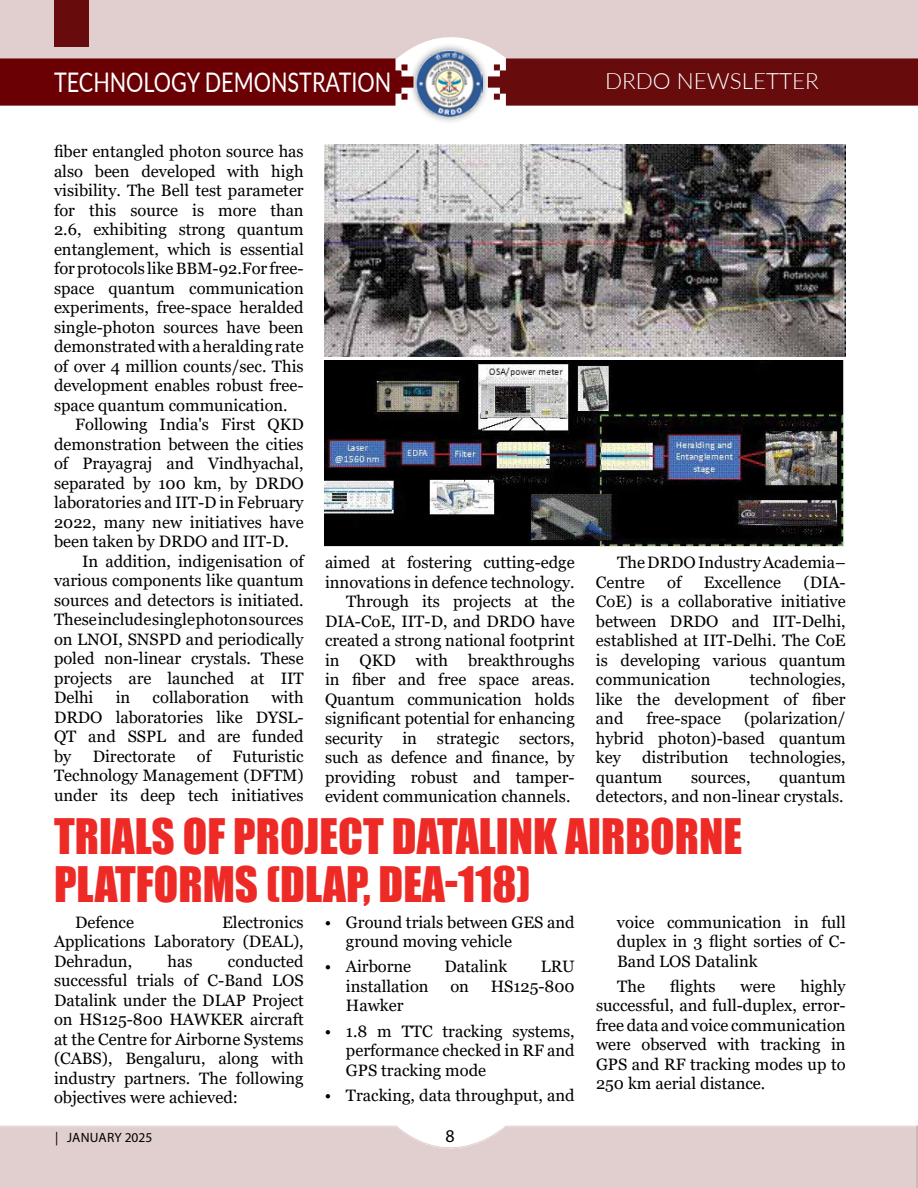
<style>
.page{position:relative;width:918px;height:1188px;background:#fff}
.page>*{position:absolute;margin:0;border:0;box-sizing:border-box;transform-origin:0 0}
.t1{font:45px/48px "Impact";color:#ee2a26}
.t2{font:27px "Lato";color:#fff;scale:.8 1}
.t3{font:300 22.5px "Lato";color:#fff}
.t4{font:18px "Myriad Pro";color:#000}
.t5{font:16.5px/19.5px "Georgia";color:#000;text-align:justify}
.t6{font:13.5px "Myriad Pro";letter-spacing:.01em;color:#000}
</style>
<div class="page">
<div style="left:0;top:59px;width:409px;height:47px;background:#6b0004"></div>
<div style="left:491px;top:59px;width:427px;height:47px;background:#680b0d"></div>
<div style="left:0;top:0;width:918px;height:59px;background:#e1cfcf"></div>
<svg style="left:0;top:1125px;width:916px;height:2px;background:#f0e7e7"></svg>
<div style="left:0;top:1127px;width:916px;height:61px;background:#e1cfcf"></div>
<svg style="left:916px;top:1125px;width:2px;height:63px"></svg>
<div style="left:409px;top:43px;width:82px;height:82px;background:#000;opacity:.5"></div>
<img style="left:417px;top:51px;width:66px;height:66px">
<div style="left:55px;top:0;width:34px;height:46px;background:#680b0d"></div>
<img style="left:325px;top:145px;width:521px;height:211px">
<img style="left:324px;top:360px;width:521px;height:187px">
<h2 class="t2" style="left:54px;top:63px;width:423px">TECHNOLOGY DEMONSTRATION</h2>
<h3 class="t3" style="left:605px;top:65px;width:215px">DRDO NEWSLETTER</h3>
<p class="t5" style="left:54px;top:142px;width:251px">fiber entangled photon source has</p>
<p class="t5" style="left:54px;top:161px;width:251px">also been developed with high</p>
<p class="t5" style="left:54px;top:181px;width:251px">visibility. The Bell test parameter</p>
<p class="t5" style="left:54px;top:200px;width:251px">for this source is more than</p>
<p class="t5" style="left:54px;top:220px;width:251px">2.6, exhibiting strong quantum</p>
<p class="t5" style="left:54px;top:239px;width:251px">entanglement, which is essential</p>
<p class="t5" style="left:54px;top:259px;width:251px">for protocols like BBM-92.For free-</p>
<p class="t5" style="left:54px;top:278px;width:251px">space quantum communication</p>
<p class="t5" style="left:54px;top:298px;width:251px">experiments, free-space heralded</p>
<p class="t5" style="left:54px;top:317px;width:251px">single-photon sources have been</p>
<p class="t5" style="left:54px;top:337px;width:251px">demonstrated with a heralding rate</p>
<p class="t5" style="left:54px;top:356px;width:251px">of over 4 million counts/sec. This</p>
<p class="t5" style="left:54px;top:376px;width:251px">development enables robust free-</p>
<p class="t5" style="left:54px;top:395px;width:235px">space quantum communication.</p>
<p class="t5" style="left:75px;top:415px;width:230px">Following India's First QKD</p>
<p class="t5" style="left:54px;top:435px;width:251px">demonstration between the cities</p>
<p class="t5" style="left:54px;top:454px;width:251px">of Prayagraj and Vindhyachal,</p>
<p class="t5" style="left:54px;top:474px;width:251px">separated by 100 km, by DRDO</p>
<p class="t5" style="left:54px;top:493px;width:251px">laboratories and IIT-D in February</p>
<p class="t5" style="left:54px;top:513px;width:251px">2022, many new initiatives have</p>
<p class="t5" style="left:54px;top:532px;width:236px">been taken by DRDO and IIT-D.</p>
<p class="t5" style="left:82px;top:552px;width:223px">In addition, indigenisation of</p>
<p class="t5" style="left:54px;top:571px;width:251px">various components like quantum</p>
<p class="t5" style="left:54px;top:591px;width:251px">sources and detectors is initiated.</p>
<p class="t5" style="left:54px;top:610px;width:251px">These include single photon sources</p>
<p class="t5" style="left:54px;top:630px;width:251px">on LNOI, SNSPD and periodically</p>
<p class="t5" style="left:54px;top:649px;width:251px">poled non-linear crystals. These</p>
<p class="t5" style="left:54px;top:669px;width:251px">projects are launched at IIT</p>
<p class="t5" style="left:54px;top:688px;width:41px">Delhi</p>
<p class="t5" style="left:116px;top:688px;width:16px">in</p>
<p class="t5" style="left:153px;top:688px;width:98px">collaboration</p>
<p class="t5" style="left:54px;top:688px;width:251px;text-indent:217px">with DRDO laboratories like DYSL-QT and SSPL and are funded by</p>
<p class="t5" style="left:93px;top:747px;width:84px">Directorate</p>
<p class="t5" style="left:197px;top:747px;width:16px">of</p>
<p class="t5" style="left:54px;top:747px;width:251px;text-indent:178px">Futuristic Technology Management (DFTM) under its deep tech initiatives</p>
<p class="t5" style="left:325px;top:553px;width:251px;text-align:right">aimed at fostering cutting-edge innovations in defence technology.<br>Through its projects at the<br>DIA-CoE, IIT-D, and DRDO have created a strong national footprint in QKD with breakthroughs in fiber and free space areas.<br>Quantum communication holds significant potential for enhancing security in strategic sectors, such as defence and finance, by providing robust and tamper&shy;evident communication channels.</p>
<p class="t5" style="left:596px;top:553px;width:251px;text-indent:21px">The DRDO Industry Academia–<br>Centre</p>
<p class="t5" style="left:667px;top:572px;width:16px">of</p>
<p class="t5" style="left:704px;top:572px;width:79px">Excellence</p>
<p class="t5" style="left:596px;top:572px;width:251px;text-indent:208px">(DIA-CoE) is a collaborative initiative between DRDO and IIT-Delhi, established at IIT-Delhi. The CoE is developing various quantum communication</p>
<p class="t5" style="left:596px;top:670px;width:251px;text-indent:154px">technologies, like the development of fiber and</p>
<p class="t5" style="left:596px;top:709px;width:251px;text-indent:148px">(polarization/ hybrid photon)-based quantum key</p>
<p class="t5" style="left:646px;top:709px;width:76px">free-space</p>
<p class="t5" style="left:642px;top:748px;width:88px">distribution</p>
<p class="t5" style="left:750px;top:748px;width:97px">technologies,</p>
<p class="t5" style="left:596px;top:768px;width:68px">quantum</p>
<p class="t5" style="left:691px;top:768px;width:61px">sources,</p>
<p class="t5" style="left:596px;top:768px;width:251px;text-align:right">quantum<br>detectors, and non-linear crystals.</p>
<h1 class="t1" style="left:54px;top:811px;width:690px">TRIALS OF PROJECT DATALINK AIRBORNE<br>PLATFORMS (DLAP, DEA-118)</h1>
<p class="t5" style="left:346px;top:913px;width:230px;text-indent:-21px">• Ground trials between GES and ground moving vehicle</p>
<p class="t5" style="left:325px;top:957px;width:88px">• Airborne</p>
<p class="t5" style="left:445px;top:957px;width:64px">Datalink</p>
<p class="t5" style="left:541px;top:957px;width:36px">LRU</p>
<p class="t5" style="left:346px;top:977px;width:84px">installation</p>
<p class="t5" style="left:450px;top:977px;width:20px">on</p>
<p class="t5" style="left:491px;top:977px;width:86px">HS125-800</p>
<p class="t5" style="left:346px;top:996px;width:59px">Hawker</p>
<p class="t5" style="left:346px;top:1022px;width:230px;text-indent:-21px">• 1.8 m TTC tracking systems, performance checked in RF and GPS tracking mode</p>
<p class="t5" style="left:325px;top:1086px;width:251px">• Tracking, data throughput, and</p>
<p class="t5" style="left:617px;top:913px;width:230px">voice communication in full duplex in 3 flight sorties of C-Band LOS Datalink</p>
<p class="t5" style="left:617px;top:977px;width:29px">The</p>
<p class="t5" style="left:670px;top:977px;width:47px">flights</p>
<p class="t5" style="left:741px;top:977px;width:36px">were</p>
<p class="t5" style="left:54px;top:913px;width:251px;text-indent:168px">Electronics Applications Laboratory (DEAL), Dehradun,</p>
<p class="t5" style="left:75px;top:913px;width:60px">Defence</p>
<p class="t5" style="left:54px;top:952px;width:251px;text-indent:174px">conducted successful trials of C-Band LOS Datalink under the DLAP Project on HS125-800 HAWKER aircraft at the Centre for Airborne Systems (CABS), Bengaluru, along with industry partners. The following objectives were achieved:</p>
<p class="t5" style="left:168px;top:952px;width:27px">has</p>
<p class="t5" style="left:596px;top:977px;width:251px;text-indent:204px">highly successful, and full-duplex, error&shy;free data and voice communication were observed with tracking in GPS and RF tracking modes up to 250 km aerial distance.</p>
<p class="t6" style="left:55px;top:1129px;width:99px">| JANUARY 2025</p>
<p class="t4" style="left:445px;top:1125px;width:11px">8</p>
</div>
